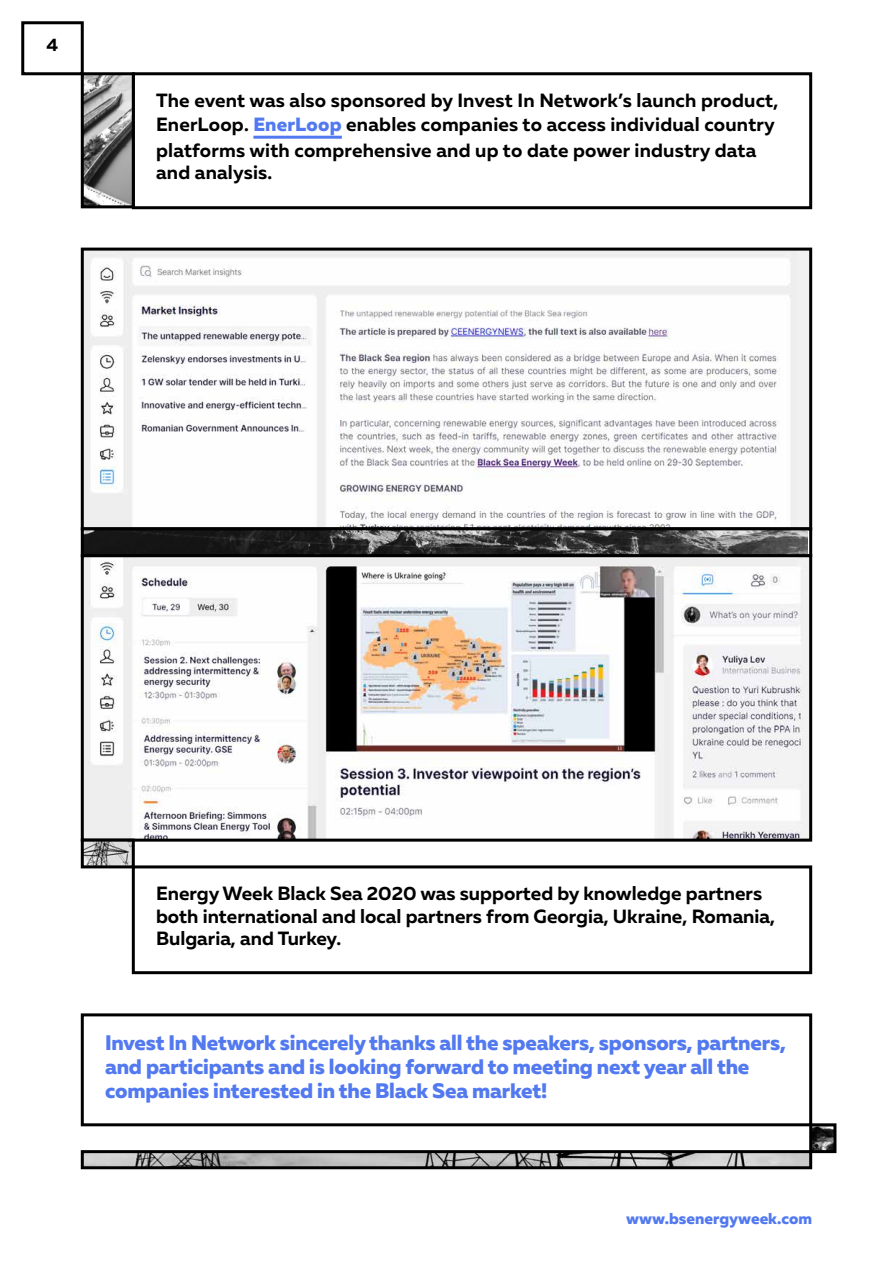
<style>
.page{position:relative;width:893px;height:1263px;background:#fff}
.page>*{position:absolute;margin:0;border:0;box-sizing:border-box;transform-origin:0 0}
.t1{font:800 21px/24px "Muller";letter-spacing:-.01em;color:#5279ef}
.t2{font:700 19.2px/24.8px "Muller";color:#000}
.t3{font:700 18px "Muller";color:#000}
.t4{font:800 15.75px "Muller";color:#5279ef}
.s1{font-weight:800;color:#5279ef}
</style>
<div class="page">
<div style="left:21px;top:21px;width:63px;height:54px;border:3px solid #000"></div>
<hr style="left:253px;top:136px;width:89px;height:3px;background:#5279ef">
<div style="left:132px;top:72px;width:680px;height:137px;border:3px solid #000"></div>
<img style="left:85px;top:76px;width:46px;height:128px">
<div style="left:81px;top:72px;width:54px;height:136px;border:3px solid #000"></div>
<div style="left:132px;top:865px;width:680px;height:109px;border:3px solid #000"></div>
<img style="left:85px;top:252px;width:723px;height:274px">
<div style="left:81px;top:248px;width:731px;height:282px;border:3px solid #000"></div>
<img style="left:85px;top:558px;width:723px;height:280px">
<div style="left:81px;top:554px;width:731px;height:288px;border:3px solid #000"></div>
<img style="left:85px;top:531px;width:722px;height:22px">
<div style="left:81px;top:527px;width:731px;height:30px;border:3px solid #000"></div>
<img style="left:85px;top:843px;width:46px;height:21px">
<div style="left:81px;top:839px;width:54px;height:29px;border:3px solid #000"></div>
<div style="left:81px;top:1013px;width:731px;height:113px;border:3px solid #000"></div>
<img style="left:813px;top:1127px;width:19px;height:22px">
<div style="left:809px;top:1123px;width:27px;height:30px;border:3px solid #000"></div>
<img style="left:85px;top:1154px;width:723px;height:11px">
<div style="left:81px;top:1150px;width:731px;height:19px;border:3px solid #000"></div>
<p class="t3" style="left:47px;top:34px;width:13px">4</p>
<p class="t2" style="left:156px;top:88px;width:624px">The event was also sponsored by Invest In Network’s launch product,<br>EnerLoop. <span class="s1">EnerLoop</span> enables companies to access individual country platforms with comprehensive and up to date power industry data</p>
<p class="t2" style="left:156px;top:160px;width:118px">and analysis.</p>
<p class="t2" style="left:156px;top:882px;width:621px;line-height:22.5px">Energy Week Black Sea 2020 was supported by knowledge partners both international and local partners from Georgia, Ukraine, Romania,<br>Bulgaria, and Turkey.</p>
<p class="t1" style="left:105px;top:1030px;width:682px">Invest In Network sincerely thanks all the speakers, sponsors, partners, and participants and is looking forward to meeting next year all the companies interested in the Black Sea market!</p>
<p class="t4" style="left:626px;top:1209px;width:188px">www.bsenergyweek.com</p>
</div>
